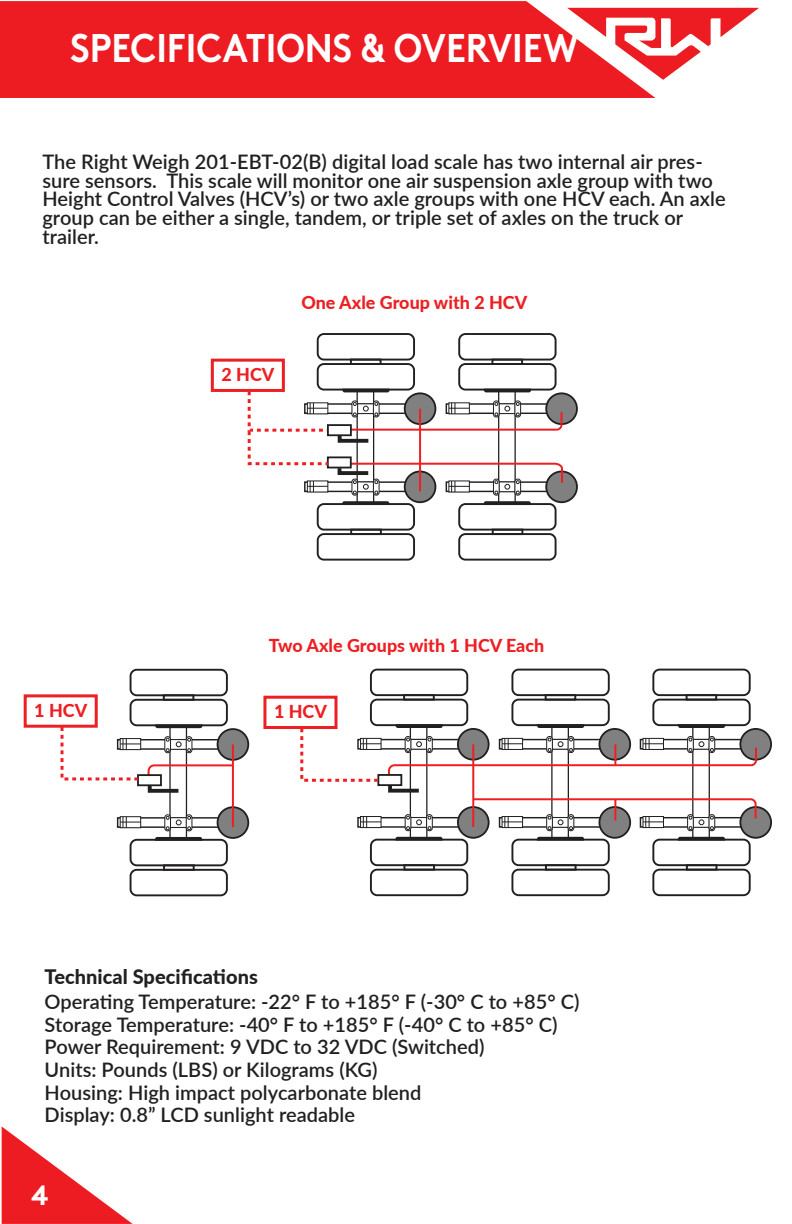
<style>
.page{position:relative;width:792px;height:1224px;background:#fff}
.page>*{position:absolute;margin:0;border:0;box-sizing:border-box;transform-origin:0 0}
.t1{font:700 40px "Brown";color:#fff;scale:.9 1}
.t2{font:700 28px "Brown";color:#fff}
.t3{font:600 20px/22.8px "Lato";color:#221f1f}
.t4{font:800 20px "Lato";color:#221f1f}
.t5{font:800 17.8px "Lato";color:#ed1f23}
</style>
<div class="page">
<div style="left:551px;top:704px;width:18px;height:155px;background:#fff;border:1px solid #221f1f"></div>
<div style="left:511px;top:669px;width:99px;height:27px;border:2px solid #221f1f;border-radius:6px"></div>
<div style="left:512px;top:700px;width:97px;height:25px;background:#fff;border-radius:6px"></div>
<div style="left:511px;top:699px;width:99px;height:27px;border:2px solid #221f1f;border-radius:6px"></div>
<div style="left:545px;top:694px;width:31px;height:7px;border:2px solid #221f1f"></div>
<div style="left:511px;top:869px;width:99px;height:27px;border:2px solid #221f1f;border-radius:6px"></div>
<div style="left:512px;top:840px;width:97px;height:25px;background:#fff;border-radius:6px"></div>
<div style="left:511px;top:839px;width:99px;height:27px;border:2px solid #221f1f;border-radius:6px"></div>
<div style="left:545px;top:864px;width:32px;height:7px;border:2px solid #221f1f"></div>
<svg style="left:536px;top:836px;width:49px;height:6px"></svg>
<div style="left:692px;top:704px;width:18px;height:155px;background:#fff;border:1px solid #221f1f"></div>
<div style="left:652px;top:669px;width:99px;height:27px;border:2px solid #221f1f;border-radius:6px"></div>
<div style="left:653px;top:700px;width:97px;height:25px;background:#fff;border-radius:6px"></div>
<div style="left:652px;top:699px;width:99px;height:27px;border:2px solid #221f1f;border-radius:6px"></div>
<div style="left:686px;top:694px;width:31px;height:7px;border:2px solid #221f1f"></div>
<div style="left:652px;top:869px;width:99px;height:27px;border:2px solid #221f1f;border-radius:6px"></div>
<div style="left:653px;top:840px;width:97px;height:25px;background:#fff;border-radius:6px"></div>
<div style="left:652px;top:839px;width:99px;height:27px;border:2px solid #221f1f;border-radius:6px"></div>
<div style="left:686px;top:864px;width:31px;height:7px;border:2px solid #221f1f"></div>
<svg style="left:677px;top:836px;width:49px;height:6px"></svg>
<div style="left:410px;top:704px;width:17px;height:155px;background:#fff;border:1px solid #221f1f"></div>
<div style="left:370px;top:669px;width:98px;height:27px;border:2px solid #221f1f;border-radius:6px"></div>
<div style="left:371px;top:700px;width:96px;height:25px;background:#fff;border-radius:6px"></div>
<div style="left:370px;top:699px;width:98px;height:27px;border:2px solid #221f1f;border-radius:6px"></div>
<div style="left:403px;top:694px;width:32px;height:7px;border:2px solid #221f1f"></div>
<div style="left:370px;top:869px;width:98px;height:27px;border:2px solid #221f1f;border-radius:6px"></div>
<div style="left:371px;top:840px;width:96px;height:25px;background:#fff;border-radius:6px"></div>
<div style="left:370px;top:839px;width:98px;height:27px;border:2px solid #221f1f;border-radius:6px"></div>
<div style="left:403px;top:864px;width:32px;height:7px;border:2px solid #221f1f"></div>
<svg style="left:394px;top:836px;width:50px;height:6px"></svg>
<div style="left:546px;top:814px;width:7px;height:17px;border:1px solid #221f1f;border-radius:3px"></div>
<div style="left:568px;top:814px;width:6px;height:17px;border:1px solid #221f1f;border-radius:3px"></div>
<svg style="left:599px;top:807px;width:31px;height:31px"></svg>
<div style="left:599px;top:806px;width:32px;height:33px;border:2px solid #221f1f;border-radius:50%"></div>
<div style="left:740px;top:729px;width:31px;height:31px;background:#808080;border-radius:50%"></div>
<div style="left:739px;top:728px;width:33px;height:33px;border:2px solid #221f1f;border-radius:50%"></div>
<div style="left:687px;top:814px;width:7px;height:17px;border:1px solid #221f1f;border-radius:3px"></div>
<div style="left:709px;top:814px;width:6px;height:17px;border:1px solid #221f1f;border-radius:3px"></div>
<div style="left:740px;top:807px;width:31px;height:31px;background:#808080;border-radius:50%"></div>
<div style="left:739px;top:806px;width:33px;height:33px;border:2px solid #221f1f;border-radius:50%"></div>
<div style="left:405px;top:814px;width:6px;height:17px;border:1px solid #221f1f;border-radius:3px"></div>
<div style="left:426px;top:814px;width:7px;height:17px;border:1px solid #221f1f;border-radius:3px"></div>
<svg style="left:458px;top:807px;width:31px;height:31px"></svg>
<div style="left:457px;top:806px;width:33px;height:33px;border:2px solid #221f1f;border-radius:50%"></div>
<div style="left:498px;top:369px;width:18px;height:154px;background:#fff;border:1px solid #221f1f"></div>
<div style="left:458px;top:333px;width:99px;height:28px;border:2px solid #221f1f;border-radius:6px"></div>
<div style="left:459px;top:364px;width:97px;height:26px;background:#fff;border-radius:6px"></div>
<div style="left:458px;top:363px;width:99px;height:28px;border:2px solid #221f1f;border-radius:6px"></div>
<div style="left:491px;top:359px;width:32px;height:6px;border:2px solid #221f1f"></div>
<div style="left:458px;top:533px;width:99px;height:28px;border:2px solid #221f1f;border-radius:6px"></div>
<div style="left:459px;top:504px;width:97px;height:26px;background:#fff;border-radius:6px"></div>
<div style="left:458px;top:503px;width:99px;height:28px;border:2px solid #221f1f;border-radius:6px"></div>
<div style="left:492px;top:529px;width:31px;height:6px;border:2px solid #221f1f"></div>
<svg style="left:483px;top:500px;width:49px;height:6px"></svg>
<div style="left:357px;top:369px;width:17px;height:154px;background:#fff;border:1px solid #221f1f"></div>
<div style="left:317px;top:333px;width:98px;height:28px;border:2px solid #221f1f;border-radius:6px"></div>
<div style="left:318px;top:364px;width:96px;height:26px;background:#fff;border-radius:6px"></div>
<div style="left:317px;top:363px;width:98px;height:28px;border:2px solid #221f1f;border-radius:6px"></div>
<div style="left:350px;top:359px;width:32px;height:6px;border:2px solid #221f1f"></div>
<div style="left:317px;top:533px;width:98px;height:28px;border:2px solid #221f1f;border-radius:6px"></div>
<div style="left:318px;top:504px;width:96px;height:26px;background:#fff;border-radius:6px"></div>
<div style="left:317px;top:503px;width:98px;height:28px;border:2px solid #221f1f;border-radius:6px"></div>
<div style="left:350px;top:529px;width:32px;height:6px;border:2px solid #221f1f"></div>
<svg style="left:341px;top:500px;width:49px;height:6px"></svg>
<div style="left:546px;top:393px;width:31px;height:31px;background:#808080;border-radius:50%"></div>
<div style="left:545px;top:392px;width:33px;height:33px;border:2px solid #221f1f;border-radius:50%"></div>
<div style="left:493px;top:479px;width:6px;height:16px;border:1px solid #221f1f;border-radius:3px"></div>
<div style="left:515px;top:479px;width:6px;height:16px;border:1px solid #221f1f;border-radius:3px"></div>
<div style="left:546px;top:471px;width:31px;height:31px;background:#808080;border-radius:50%"></div>
<div style="left:545px;top:471px;width:33px;height:32px;border:2px solid #221f1f;border-radius:50%"></div>
<div style="left:352px;top:479px;width:6px;height:16px;border:1px solid #221f1f;border-radius:3px"></div>
<div style="left:373px;top:479px;width:6px;height:16px;border:1px solid #221f1f;border-radius:3px"></div>
<div style="left:405px;top:471px;width:30px;height:31px;background:#808080;border-radius:50%"></div>
<div style="left:404px;top:471px;width:32px;height:32px;border:2px solid #221f1f;border-radius:50%"></div>
<div style="left:169px;top:704px;width:18px;height:155px;background:#fff;border:1px solid #221f1f"></div>
<div style="left:130px;top:669px;width:98px;height:27px;border:2px solid #221f1f;border-radius:6px"></div>
<div style="left:131px;top:700px;width:96px;height:25px;background:#fff;border-radius:6px"></div>
<div style="left:130px;top:699px;width:98px;height:27px;border:2px solid #221f1f;border-radius:6px"></div>
<div style="left:163px;top:694px;width:31px;height:7px;border:2px solid #221f1f"></div>
<div style="left:130px;top:869px;width:98px;height:27px;border:2px solid #221f1f;border-radius:6px"></div>
<div style="left:131px;top:840px;width:96px;height:25px;background:#fff;border-radius:6px"></div>
<div style="left:130px;top:839px;width:98px;height:27px;border:2px solid #221f1f;border-radius:6px"></div>
<div style="left:163px;top:864px;width:32px;height:7px;border:2px solid #221f1f"></div>
<svg style="left:154px;top:836px;width:49px;height:6px"></svg>
<div style="left:218px;top:729px;width:30px;height:31px;background:#808080;border-radius:50%"></div>
<div style="left:217px;top:728px;width:32px;height:33px;border:2px solid #221f1f;border-radius:50%"></div>
<div style="left:117px;top:817px;width:120px;height:11px;background:#fff;border:1px solid #221f1f"></div>
<svg style="left:171px;top:817px;width:15px;height:11px"></svg>
<div style="left:120px;top:816px;width:21px;height:12px;background:#4a4848"></div>
<div style="left:165px;top:815px;width:6px;height:16px;border:1px solid #221f1f;border-radius:3px"></div>
<div style="left:186px;top:815px;width:6px;height:16px;background:#fff;border-radius:3px"></div>
<div style="left:186px;top:815px;width:6px;height:16px;border:1px solid #221f1f;border-radius:3px"></div>
<svg style="left:187px;top:827px;width:4px;height:3px"></svg>
<svg style="left:176px;top:820px;width:5px;height:5px"></svg>
<svg style="left:187px;top:816px;width:4px;height:4px"></svg>
<svg style="left:120px;top:817px;width:21px;height:11px"></svg>
<div style="left:218px;top:807px;width:30px;height:31px;background:#808080;border-radius:50%"></div>
<div style="left:217px;top:806px;width:32px;height:33px;border:2px solid #221f1f;border-radius:50%"></div>
<hr style="left:232px;top:744px;width:2px;height:83px;background:#ed1f23">
<div style="left:211px;top:359px;width:74px;height:33px;border:3px solid #ed1f23"></div>
<div style="left:24px;top:694px;width:74px;height:34px;border:3px solid #ed1f23"></div>
<svg style="left:59px;top:723px;width:176px;height:72px"></svg>
<div style="left:263px;top:696px;width:75px;height:33px;border:3px solid #ed1f23"></div>
<svg style="left:299px;top:723px;width:459px;height:107px"></svg>
<div style="left:0;top:1px;width:655px;height:97px;background:#ed1c23"></div>
<svg style="left:567px;top:8px;width:192px;height:72px"></svg>
<svg style="left:2px;top:1126px;width:131px;height:98px"></svg>
<svg style="left:246px;top:388px;width:318px;height:106px"></svg>
<h1 class="t1" style="left:71px;top:32px;width:566px">SPECIFICATIONS &amp; OVERVIEW</h1>
<p class="t3" style="left:42px;top:151px;width:685px;line-height:19px">The Right Weigh 201-EBT-02(B) digital load scale has two internal air pres&shy;sure sensors. This scale will monitor one air suspension axle group with two Height Control Valves (HCV’s) or two axle groups with one HCV each. An axle group can be either a single, tandem, or triple set of axles on the truck or trailer.</p>
<p class="t5" style="left:221px;top:367px;width:54px">2 HCV</p>
<p class="t5" style="left:301px;top:290px;width:227px">One Axle Group with 2 HCV</p>
<p class="t5" style="left:269px;top:632px;width:277px">Two Axle Groups with 1 HCV Each</p>
<p class="t5" style="left:34px;top:703px;width:54px">1 HCV</p>
<p class="t5" style="left:274px;top:704px;width:54px">1 HCV</p>
<p class="t4" style="left:45px;top:961px;width:215px">Technical Specifications</p>
<p class="t3" style="left:45px;top:989px;width:536px">Operating Temperature: -22° F to +185° F (-30° C to +85° C)<br>Storage Temperature: -40° F to +185° F (-40° C to +85° C)<br>Power Requirement: 9 VDC to 32 VDC (Switched)<br>Units: Pounds (LBS) or Kilograms (KG)<br>Housing: High impact polycarbonate blend<br>Display: 0.8” LCD sunlight readable</p>
<h2 class="t2" style="left:31px;top:1184px;width:19px">4</h2>
</div>
